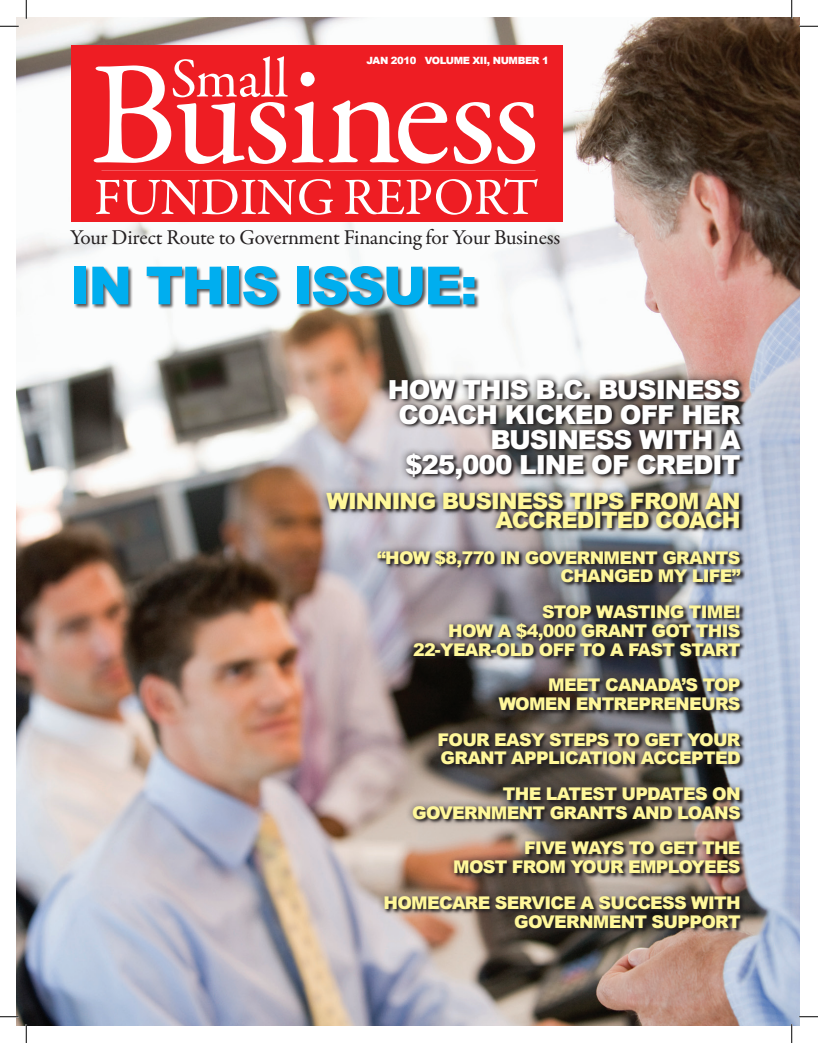
<style>
.page{position:relative;width:818px;height:1043px;background:#fff}
.page>*{position:absolute;margin:0;border:0;box-sizing:border-box;transform-origin:0 0}
.t1{font:148.62px "Garamond Premr Pro";letter-spacing:-.025em;color:#fff}
.t2{font:56.38px "Garamond Premr Pro";letter-spacing:-.005em;color:#fff}
.t3{font:52.5px "Garamond Premr Pro";letter-spacing:-.01em;color:#fff}
.t4{font:900 52.5px "Arial";letter-spacing:-.04em;color:#00aeef}
.t5{font:900 26.25px/25px "Arial";letter-spacing:-.04em;color:#fff;text-align:right}
.t6{font:900 22.5px/18.8px "Arial";letter-spacing:-.04em;color:#fff79a}
.t7{font:21.25px "Garamond Premr Pro";letter-spacing:-.015em;color:#231f20}
.t8{font:900 17.5px/18.8px "Arial";letter-spacing:-.04em;color:#fff79a;text-align:right}
.t9{font:900 10px "Arial";letter-spacing:-.04em;color:#fff}
</style>
<div class="page">
<img style="left:16px;top:18px;width:783px;height:1007px">
<div style="left:71px;top:45px;width:491px;height:177px;background:#ee1d23"></div>
<div style="left:74px;top:266px;width:405px;height:44px;background:#231f20;opacity:.75"></div>
<div style="left:318px;top:371px;width:428px;height:564px;background:#231f20;opacity:.75"></div>
<svg style="left:0;top:25px;width:19px;height:2px"></svg>
<svg style="left:799px;top:25px;width:19px;height:2px"></svg>
<svg style="left:0;top:1015px;width:19px;height:2px"></svg>
<svg style="left:799px;top:1015px;width:19px;height:2px"></svg>
<svg style="left:25px;top:0;width:2px;height:19px"></svg>
<svg style="left:25px;top:1024px;width:2px;height:18px"></svg>
<svg style="left:790px;top:0;width:2px;height:19px"></svg>
<svg style="left:790px;top:1024px;width:2px;height:18px"></svg>
<h2 class="t2" style="left:170px;top:45px;width:119px">Small</h2>
<p class="t9" style="left:366px;top:53px;width:184px">JAN 2010 VOLUME XII, NUMBER 1</p>
<h1 class="t1" style="left:90px;top:26px;width:451px">Business</h1>
<h3 class="t3" style="left:94px;top:165px;width:445px">FUNDING REPORT</h3>
<p class="t7" style="left:70px;top:225px;width:491px">Your Direct Route to Government Financing for Your Business</p>
<h3 class="t4" style="left:70px;top:247px;width:409px">IN THIS ISSUE:</h3>
<h3 class="t5" style="left:388px;top:376px;width:354px">HOW THIS B.C. BUSINESS<br>COACH KICKED OFF HER<br>BUSINESS WITH A $25,000 LINE OF CREDIT</h3>
<p class="t6" style="left:495px;top:491px;width:246px;text-indent:-169px">WINNING BUSINESS TIPS FROM AN<br>ACC</p>
<p class="t6" style="left:545px;top:510px;width:197px">REDITED COACH</p>
<p class="t8" style="left:377px;top:547px;width:365px">“HOW $8,770 IN GOVERNMENT GRANTS<br>CHANGED MY LIFE”</p>
<p class="t8" style="left:413px;top:602px;width:329px">STOP WASTING TIME!<br>HOW A $4,000 GRANT GOT THIS<br>22-YEAR-OLD OFF TO A FAST START</p>
<p class="t8" style="left:498px;top:675px;width:243px">MEET CANADA’S TOP<br>WOMEN ENTREPRENEURS</p>
<p class="t8" style="left:437px;top:729px;width:304px;text-align:left">FOUR EASY STEPS TO GET YOUR<br>GRANT APPLICATION ACC</p>
<p class="t8" style="left:503px;top:739px;width:239px;line-height:35.6px">EPTED<br>THE LATEST UPDATES ON</p>
<p class="t8" style="left:412px;top:794px;width:330px;line-height:35.6px">GOVERNMENT GRANTS AND LOANS<br>FIVE WAYS TO GET THE</p>
<p class="t8" style="left:383px;top:848px;width:358px;line-height:35.6px">MOST FROM YOUR EMPLOYEES<br>HOMECARE SERVICE A SUCCESS WITH</p>
<p class="t8" style="left:514px;top:911px;width:228px">GOVERNMENT SUPPORT</p>
</div>
